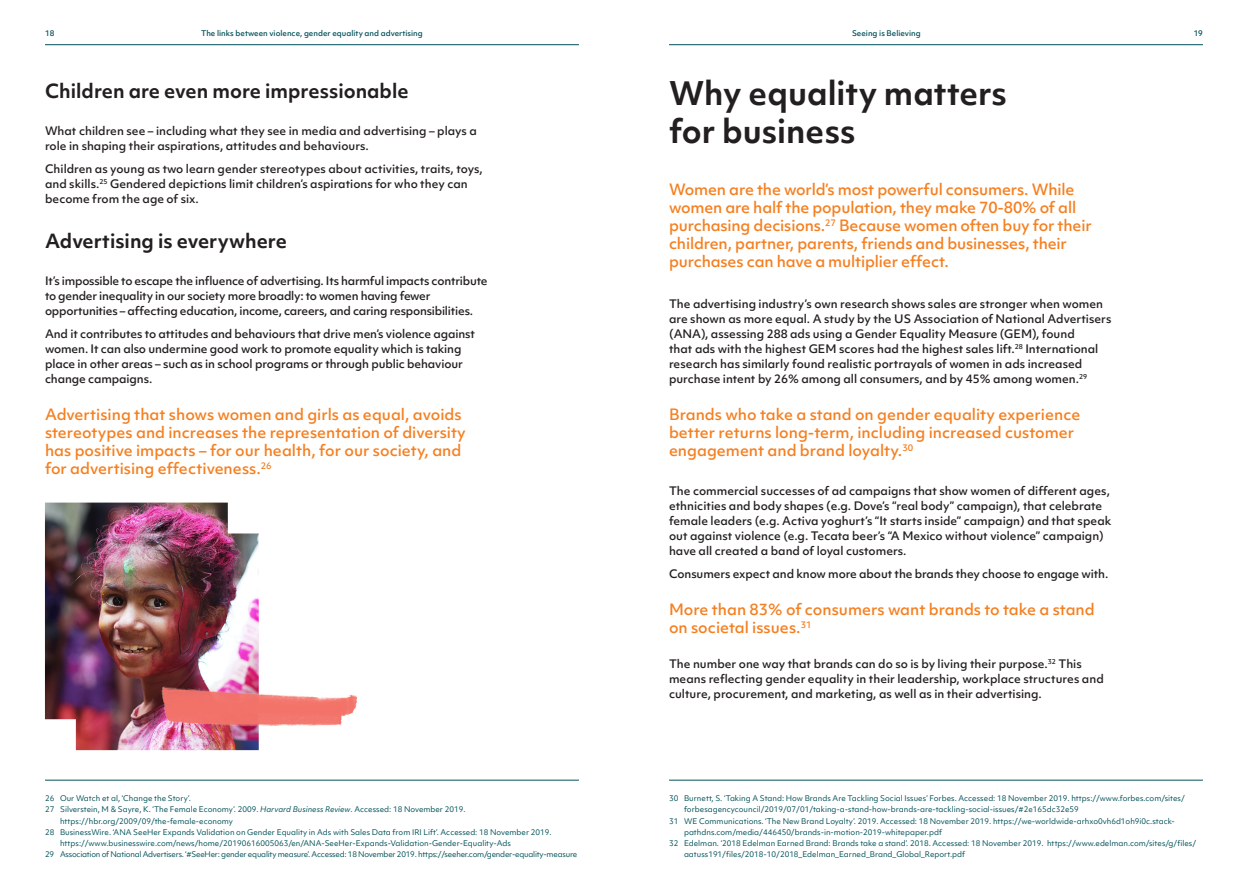
<style>
.page{position:relative;width:1248px;height:886px;background:#fff}
.page>*{position:absolute;margin:0;border:0;box-sizing:border-box;transform-origin:0 0}
.t1{font:700 31.25px/37.5px "Objektiv Mk 1";color:#231f20}
.H2-_objektiv{font:700 18.75px "Objektiv Mk 1";color:#231f20}
.Body_-_pullout{font:500 15px/18px "Objektiv Mk 1";color:#f58021}
.Body{font:500 11.25px/15px "Objektiv Mk 1";color:#231f20}
.Body-2{font:500 11.25px/15px "Objektiv Mk 1";letter-spacing:-.02em;color:#231f20}
.Footnote{font:7.5px/11.2px "Objektiv Mk 1";color:#005159}
.Footnote-2{font:7.5px "Objektiv Mk 1";letter-spacing:-.03em;color:#005159}
.Footnote-3{font:500 7.5px "Objektiv Mk 1";color:#005159}
.s1{font-style:italic}
</style>
<div class="page">
<hr style="left:45px;top:44px;width:534px;height:1px;background:#005159">
<hr style="left:669px;top:44px;width:533px;height:1px;background:#005159">
<hr style="left:45px;top:780px;width:534px;height:1px;background:#005159">
<hr style="left:669px;top:780px;width:533px;height:1px;background:#005159">
<img style="left:45px;top:502px;width:214px;height:248px">
<img style="left:136px;top:675px;width:221px;height:60px">
<p class="Footnote-3" style="left:45px;top:28px;width:11px">18</p>
<p class="Footnote-3" style="left:201px;top:28px;width:223px">The links between violence, gender equality and advertising</p>
<p class="Footnote-3" style="left:851px;top:28px;width:70px">Seeing is Believing</p>
<p class="Footnote-3" style="left:1193px;top:28px;width:11px">19</p>
<p class="H2-_objektiv" style="left:45px;top:77px;width:365px">Children are even more impressionable</p>
<p class="Body" style="left:45px;top:123px;width:433px">What children see – including what they see in media and advertising – plays a role in shaping their aspirations, attitudes and behaviours.</p>
<p class="Body" style="left:45px;top:161px;width:439px">Children as young as two learn gender stereotypes about activities, traits, toys, and skills.<sup>25</sup> Gendered depictions limit children’s aspirations for who they can become from the age of six.</p>
<p class="H2-_objektiv" style="left:45px;top:227px;width:243px">Advertising is everywhere</p>
<p class="Body-2" style="left:45px;top:273px;width:444px">It’s impossible to escape the influence of advertising. Its harmful impacts contribute to gender inequality in our society more broadly: to women having fewer opportunities – affecting education, income, careers, and caring responsibilities.</p>
<p class="Body" style="left:45px;top:326px;width:431px">And it contributes to attitudes and behaviours that drive men’s violence against women. It can also undermine good work to promote equality which is taking place in other areas – such as in school programs or through public behaviour change campaigns.</p>
<p class="Body_-_pullout" style="left:45px;top:405px;width:422px">Advertising that shows women and girls as equal, avoids stereotypes and increases the representation of diversity has positive impacts – for our health, for our society, and for advertising effectiveness.<sup>26</sup></p>
<p class="Footnote" style="left:45px;top:793px;width:147px">26 Our Watch et al, ‘Change the Story’.</p>
<p class="Footnote" style="left:60px;top:804px;width:407px;text-indent:-15px">27 Silverstein, M &amp; Sayre, K. ‘The Female Economy’. 2009. <span class="s1">Harvard Business Review</span>. Accessed: 18 November 2019. https://hbr.org/2009/09/the-female-economy</p>
<p class="Footnote" style="left:60px;top:826px;width:493px;text-indent:-15px">28 BusinessWire. ‘ANA SeeHer Expands Validation on Gender Equality in Ads with Sales Data from IRI Lift’. Accessed: 18 November 2019. https://www.businesswire.com/news/home/20190616005063/en/ANA-SeeHer-Expands-Validation-Gender-Equality-Ads</p>
<p class="Footnote-2" style="left:45px;top:849px;width:533px">29 Association of National Advertisers. ‘#SeeHer: gender equality measure’. Accessed: 18 November 2019. https://seeher.com/gender-equality-measure</p>
<h1 class="t1" style="left:669px;top:74px;width:339px">Why equality matters for business</h1>
<p class="Body_-_pullout" style="left:669px;top:180px;width:424px">Women are the world’s most powerful consumers. While women are half the population, they make 70-80% of all purchasing decisions.<sup>27</sup> Because women often buy for their children, partner, parents, friends and businesses, their purchases can have a multiplier effect.</p>
<p class="Body" style="left:669px;top:296px;width:444px">The advertising industry’s own research shows sales are stronger when women are shown as more equal. A study by the US Association of National Advertisers (ANA), assessing 288 ads using a Gender Equality Measure (GEM), found<br>that ads with the highest GEM scores had the highest sales lift.<sup>28</sup> International research has similarly found realistic portrayals of women in ads increased purchase intent by 26% among all consumers, and by 45% among women.<sup>29</sup></p>
<p class="Body_-_pullout" style="left:669px;top:405px;width:413px">Brands who take a stand on gender equality experience better returns long-term, including increased customer engagement and brand loyalty.<sup>30</sup></p>
<p class="Body" style="left:669px;top:483px;width:444px">The commercial successes of ad campaigns that show women of different ages, ethnicities and body shapes (e.g. Dove’s “real body” campaign), that celebrate female leaders (e.g. Activa yoghurt’s “It starts inside” campaign) and that speak out against violence (e.g. Tecata beer’s “A Mexico without violence” campaign) have all created a band of loyal customers.</p>
<p class="Body" style="left:669px;top:566px;width:441px">Consumers expect and know more about the brands they choose to engage with.</p>
<p class="Body_-_pullout" style="left:669px;top:600px;width:427px">More than 83% of consumers want brands to take a stand on societal issues.<sup>31</sup></p>
<p class="Body" style="left:669px;top:656px;width:436px">The number one way that brands can do so is by living their purpose.<sup>32</sup> This means reflecting gender equality in their leadership, workplace structures and culture, procurement, and marketing, as well as in their advertising.</p>
<p class="Footnote" style="left:684px;top:793px;width:502px;text-indent:-15px">30 Burnett, S. ‘Taking A Stand: How Brands Are Tackling Social Issues’ Forbes. Accessed: 18 November 2019. https://www.forbes.com/sites/ forbesagencycouncil/2019/07/01/taking-a-stand-how-brands-are-tackling-social-issues/#2e165dc32e59</p>
<p class="Footnote" style="left:684px;top:815px;width:492px;text-indent:-15px">31 WE Communications. ‘The New Brand Loyalty’. 2019. Accessed: 18 November 2019. https://we-worldwide-arhxo0vh6d1oh9i0c.stack&shy;pathdns.com/media/446450/brands-in-motion-2019-whitepaper.pdf</p>
<p class="Footnote" style="left:684px;top:838px;width:513px;text-indent:-15px">32 Edelman. ‘2018 Edelman Earned Brand: Brands take a stand’. 2018. Accessed: 18 November 2019. https://www.edelman.com/sites/g/files/ aatuss191/files/2018-10/2018_Edelman_Earned_Brand_Global_Report.pdf</p>
</div>
